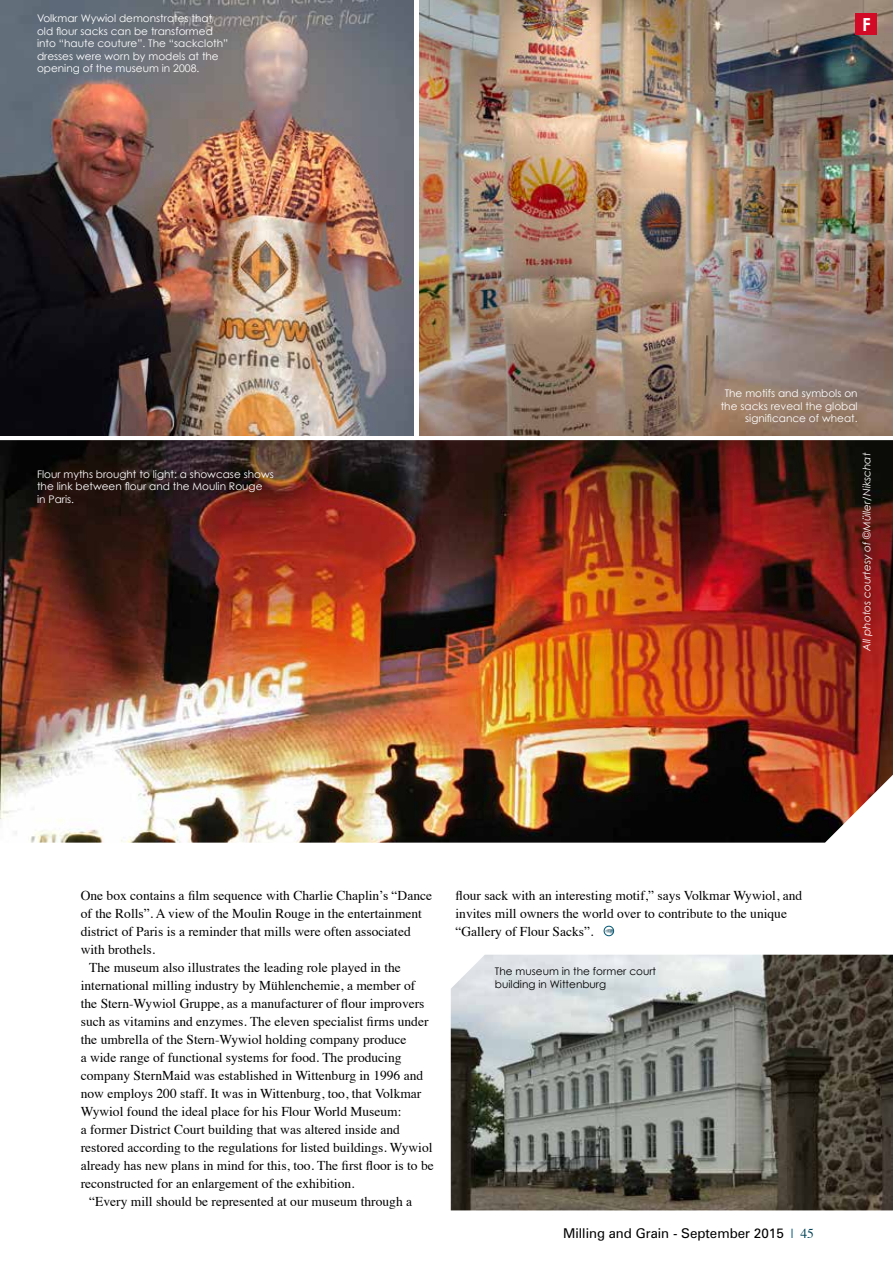
<style>
.page{position:relative;width:893px;height:1263px;background:#fff}
.page>*{position:absolute;margin:0;border:0;box-sizing:border-box;transform-origin:0 0}
.t1{font:700 18px "Century Gothic";color:#fff}
.t2{font:13.5px/18px "Times";color:#000}
.t3{font:13.5px "Zurich BT";color:#000}
.t4{font:10.5px/12.6px "Century Gothic";color:#fff}
.t5{font:10.5px/12.6px "Century Gothic";color:#000}
.t6{font:italic 10.5px "Century Gothic";color:#fff}
.s1{font-family:"Times";color:#00557e}
.s2{font-family:"Times";color:#004257}
</style>
<div class="page">
<svg style="left:604px;top:928px;width:10px;height:7px"></svg>
<div style="left:604px;top:926px;width:10px;height:10px;border:1px solid #005772;border-radius:50%"></div>
<img style="left:451px;top:955px;width:442px;height:255px">
<img style="left:0;top:0;width:414px;height:435px">
<img style="left:0;top:440px;width:893px;height:403px">
<img style="left:420px;top:0;width:473px;height:435px">
<div style="left:856px;top:13px;width:21px;height:22px;background:#d30a25"></div>
<p class="t4" style="left:37px;top:12px;width:193px">Volkmar Wywiol demonstrates that old flour sacks can be transformed into “haute couture”. The “sackcloth” dresses were worn by models at the opening of the museum in 2008.</p>
<h1 class="t1" style="left:862px;top:13px;width:10px">F</h1>
<p class="t4" style="left:37px;top:467px;width:238px">Flour myths brought to light: a showcase shows the link between flour and the Moulin Rouge<br>in Paris.</p>
<p class="t4" style="left:721px;top:387px;width:138px;text-align:right">The motifs and symbols on the sacks reveal the global significance of wheat.</p>
<p class="t6" style="left:860px;top:651px;width:199px;rotate:-90deg">All photos courtesy of ©Müller/Nikschat</p>
<p class="t2" style="left:81px;top:885px;width:353px">One box contains a film sequence with Charlie Chaplin’s “Dance</p>
<p class="t2" style="left:81px;top:903px;width:343px">of the Rolls”. A view of the Moulin Rouge in the entertainment</p>
<p class="t2" style="left:81px;top:921px;width:331px">district of Paris is a reminder that mills were often associated</p>
<p class="t2" style="left:81px;top:939px;width:76px">with brothels.</p>
<p class="t2" style="left:89px;top:957px;width:313px">The museum also illustrates the leading role played in the</p>
<p class="t2" style="left:81px;top:975px;width:336px">international milling industry by Mühlenchemie, a member of</p>
<p class="t2" style="left:81px;top:993px;width:345px">the Stern-Wywiol Gruppe, as a manufacturer of flour improvers</p>
<p class="t2" style="left:81px;top:1011px;width:349px">such as vitamins and enzymes. The eleven specialist firms under</p>
<p class="t2" style="left:81px;top:1029px;width:327px">the umbrella of the Stern-Wywiol holding company produce</p>
<p class="t2" style="left:81px;top:1047px;width:322px">a wide range of functional systems for food. The producing</p>
<p class="t2" style="left:81px;top:1065px;width:344px">company SternMaid was established in Wittenburg in 1996 and</p>
<p class="t2" style="left:81px;top:1083px;width:342px">now employs 200 staff. It was in Wittenburg, too, that Volkmar</p>
<p class="t2" style="left:81px;top:1101px;width:322px">Wywiol found the ideal place for his Flour World Museum:</p>
<p class="t2" style="left:81px;top:1119px;width:321px">a former District Court building that was altered inside and</p>
<p class="t2" style="left:81px;top:1137px;width:353px">restored according to the regulations for listed buildings. Wywiol</p>
<p class="t2" style="left:81px;top:1155px;width:354px">already has new plans in mind for this, too. The first floor is to be</p>
<p class="t2" style="left:81px;top:1173px;width:275px">reconstructed for an enlargement of the exhibition.</p>
<p class="t2" style="left:89px;top:1191px;width:324px">“Every mill should be represented at our museum through a</p>
<p class="t2" style="left:455px;top:885px;width:348px">flour sack with an interesting motif,” says Volkmar Wywiol, and invites mill owners the world over to contribute to the unique “Gallery of Flour Sacks”.</p>
<p class="t5" style="left:495px;top:965px;width:163px">The museum in the former court building in Wittenburg</p>
<p class="t3" style="left:563px;top:1225px;width:252px">Milling and Grain - September 2015 <span class="s1">|</span> <span class="s2">45</span></p>
</div>
